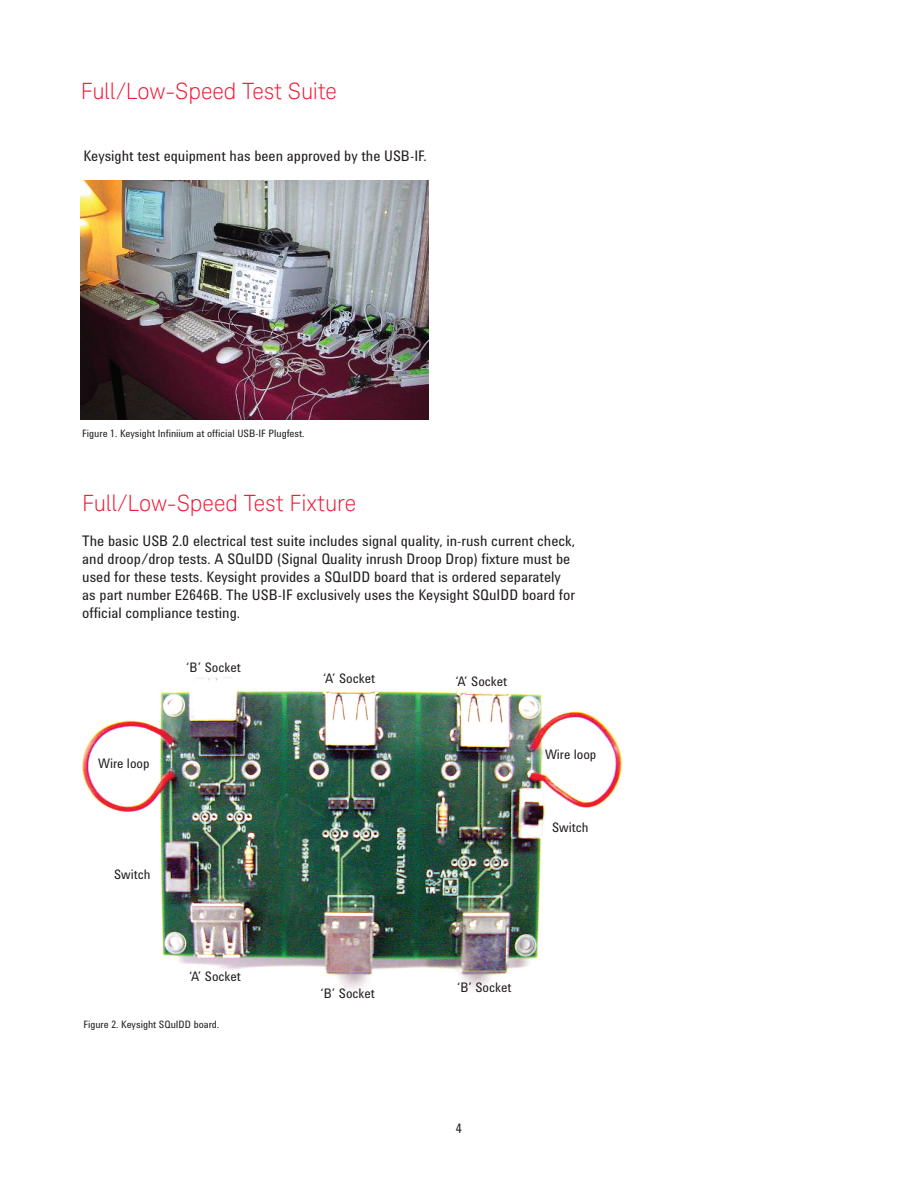
<style>
.page{position:relative;width:918px;height:1188px;background:#fff}
.page>*{position:absolute;margin:0;border:0;box-sizing:border-box;transform-origin:0 0}
.t1{font:300 22.5px "Keysight Sans";color:#ed1a36}
.t2{font:15px/18px "Agilent Condensed CFF";color:#231f20}
.t3{font:13.5px "Agilent Condensed CFF";color:#231f20}
.t4{font:10.5px "Agilent Condensed CFF";color:#231f20}
</style>
<div class="page">
<img style="left:81px;top:180px;width:348px;height:240px">
<img style="left:81px;top:677px;width:542px;height:314px">
<h1 class="t1" style="left:81px;top:78px;width:258px">Full/Low-Speed Test Suite</h1>
<p class="t2" style="left:83px;top:146px;width:345px">Keysight test equipment has been approved by the USB-IF.</p>
<p class="t4" style="left:82px;top:425px;width:224px">Figure 1. Keysight Infiniium at official USB-IF Plugfest.</p>
<h1 class="t1" style="left:82px;top:490px;width:276px">Full/Low-Speed Test Fixture</h1>
<p class="t2" style="left:82px;top:531px;width:494px">The basic USB 2.0 electrical test suite includes signal quality, in-rush current check, and droop/drop tests. A SQuIDD (Signal Quality inrush Droop Drop) fixture must be used for these tests. Keysight provides a SQuIDD board that is ordered separately as part number E2646B. The USB-IF exclusively uses the Keysight SQuIDD board for official compliance testing.</p>
<p class="t3" style="left:98px;top:753px;width:53px">Wire loop</p>
<p class="t3" style="left:186px;top:657px;width:56px">‘B’ Socket</p>
<p class="t3" style="left:114px;top:864px;width:38px">Switch</p>
<p class="t3" style="left:189px;top:966px;width:54px">‘A’ Socket</p>
<p class="t4" style="left:83px;top:1016px;width:137px">Figure 2. Keysight SQuIDD board.</p>
<p class="t3" style="left:323px;top:669px;width:54px">‘A’ Socket</p>
<p class="t3" style="left:320px;top:983px;width:56px">‘B’ Socket</p>
<p class="t3" style="left:455px;top:671px;width:54px">‘A’ Socket</p>
<p class="t3" style="left:545px;top:744px;width:53px">Wire loop</p>
<p class="t3" style="left:552px;top:817px;width:38px">Switch</p>
<p class="t3" style="left:457px;top:977px;width:56px">‘B’ Socket</p>
<p class="t3" style="left:456px;top:1118px;width:8px">4</p>
</div>
